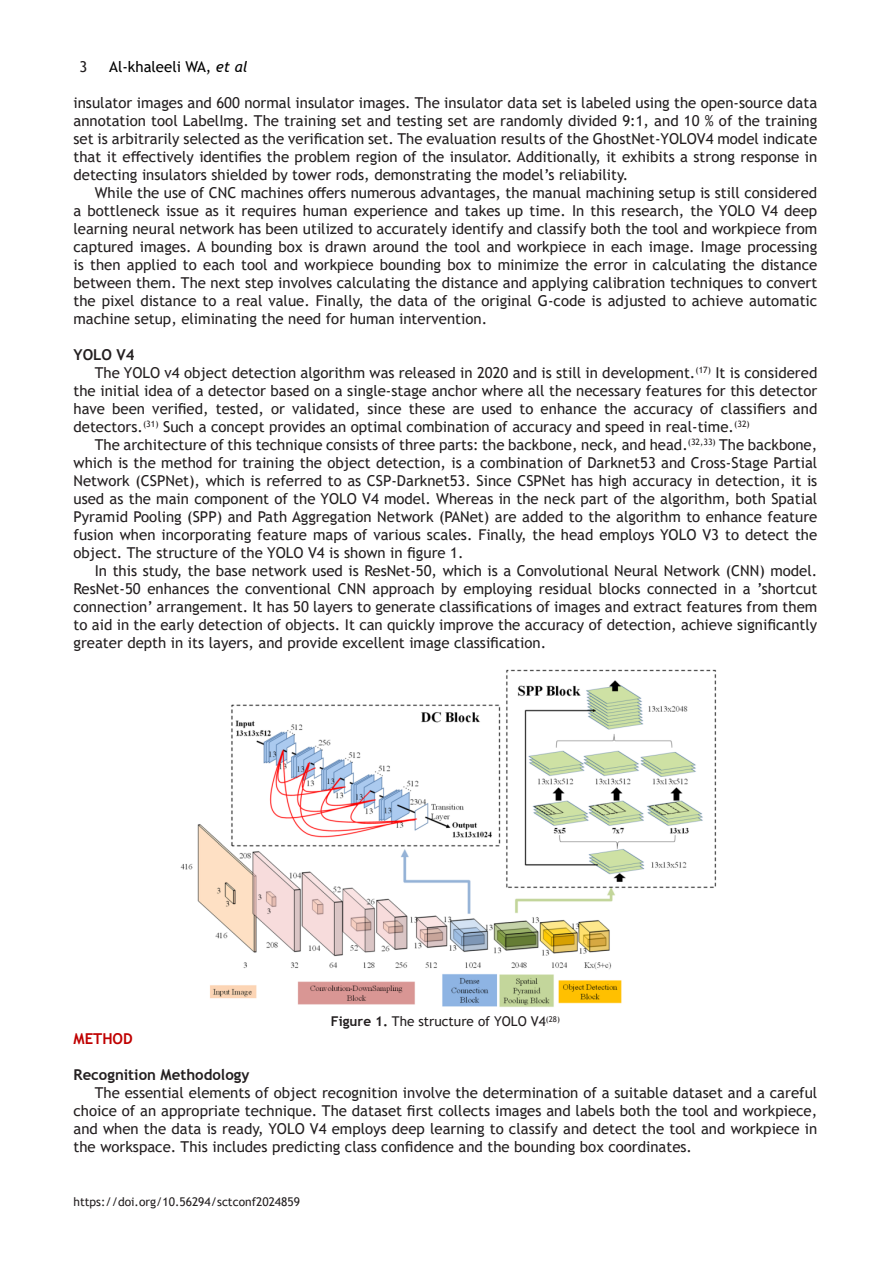
<style>
.page{position:relative;width:893px;height:1263px;background:#fff}
.page>*{position:absolute;margin:0;border:0;box-sizing:border-box;transform-origin:0 0}
.t1{font:15px/18px "Trebuchet MS";color:#231f20;text-align:justify}
.List_Paragraph{font:700 15px "Trebuchet MS";color:#231f20}
.t2{font:15px "Trebuchet MS";color:#000}
.List_Paragraph-2{font:700 15px "Trebuchet MS";color:#c00000}
.t3{font:13.5px "Trebuchet MS";color:#231f20}
.t4{font:12px "Trebuchet MS";color:#231f20}
.s1{font-style:italic}
.s2{font-weight:700}
</style>
<div class="page">
<img style="left:180px;top:669px;width:537px;height:338px">
<p class="t1" style="left:80px;top:58px;width:9px">3</p>
<p class="t2" style="left:109px;top:57px;width:140px">Al-khaleeli WA, <span class="s1">et al</span></p>
<p class="t1" style="left:74px;top:94px;width:745px">insulator images and 600 normal insulator images. The insulator data set is labeled using the open-source data annotation tool LabelImg. The training set and testing set are randomly divided 9:1, and 10 % of the training set is arbitrarily selected as the verification set. The evaluation results of the GhostNet-YOLOV4 model indicate that it effectively identifies the problem region of the insulator. Additionally, it exhibits a strong response in detecting insulators shielded by tower rods, demonstrating the model’s reliability.</p>
<p class="t1" style="left:74px;top:184px;width:745px;text-indent:21px">While the use of CNC machines offers numerous advantages, the manual machining setup is still considered a bottleneck issue as it requires human experience and takes up time. In this research, the YOLO V4 deep learning neural network has been utilized to accurately identify and classify both the tool and workpiece from captured images. A bounding box is drawn around the tool and workpiece in each image. Image processing is then applied to each tool and workpiece bounding box to minimize the error in calculating the distance between them. The next step involves calculating the distance and applying calibration techniques to convert the pixel distance to a real value. Finally, the data of the original G-code is adjusted to achieve automatic machine setup, eliminating the need for human intervention.</p>
<p class="List_Paragraph" style="left:74px;top:345px;width:63px">YOLO V4</p>
<p class="t1" style="left:74px;top:364px;width:745px;text-indent:21px">The YOLO v4 object detection algorithm was released in 2020 and is still in development.<sup>(17)</sup> It is considered the initial idea of a detector based on a single-stage anchor where all the necessary features for this detector have been verified, tested, or validated, since these are used to enhance the accuracy of classifiers and detectors.<sup>(31)</sup> Such a concept provides an optimal combination of accuracy and speed in real-time.<sup>(32)</sup></p>
<p class="t1" style="left:74px;top:436px;width:745px;text-indent:21px">The architecture of this technique consists of three parts: the backbone, neck, and head.<sup>(32,33)</sup> The backbone, which is the method for training the object detection, is a combination of Darknet53 and Cross-Stage Partial Network (CSPNet), which is referred to as CSP-Darknet53. Since CSPNet has high accuracy in detection, it is used as the main component of the YOLO V4 model. Whereas in the neck part of the algorithm, both Spatial Pyramid Pooling (SPP) and Path Aggregation Network (PANet) are added to the algorithm to enhance feature fusion when incorporating feature maps of various scales. Finally, the head employs YOLO V3 to detect the object. The structure of the YOLO V4 is shown in figure 1.</p>
<p class="t1" style="left:74px;top:562px;width:745px;text-indent:21px">In this study, the base network used is ResNet-50, which is a Convolutional Neural Network (CNN) model.<br>ResNet-50 enhances the conventional CNN approach by employing residual blocks connected in a ’shortcut connection’ arrangement. It has 50 layers to generate classifications of images and extract features from them to aid in the early detection of objects. It can quickly improve the accuracy of detection, achieve significantly greater depth in its layers, and provide excellent image classification.</p>
<p class="t3" style="left:331px;top:1013px;width:231px"><span class="s2">Figure 1.</span> The structure of YOLO V4<sup>(28)</sup></p>
<p class="List_Paragraph-2" style="left:74px;top:1029px;width:61px">METHOD</p>
<p class="List_Paragraph" style="left:74px;top:1065px;width:177px">Recognition Methodology</p>
<p class="t1" style="left:74px;top:1084px;width:745px;text-indent:21px">The essential elements of object recognition involve the determination of a suitable dataset and a careful choice of an appropriate technique. The dataset first collects images and labels both the tool and workpiece, and when the data is ready, YOLO V4 employs deep learning to classify and detect the tool and workpiece in the workspace. This includes predicting class confidence and the bounding box coordinates.</p>
<p class="t4" style="left:74px;top:1194px;width:228px">https://doi.org/10.56294/sctconf2024859</p>
</div>
